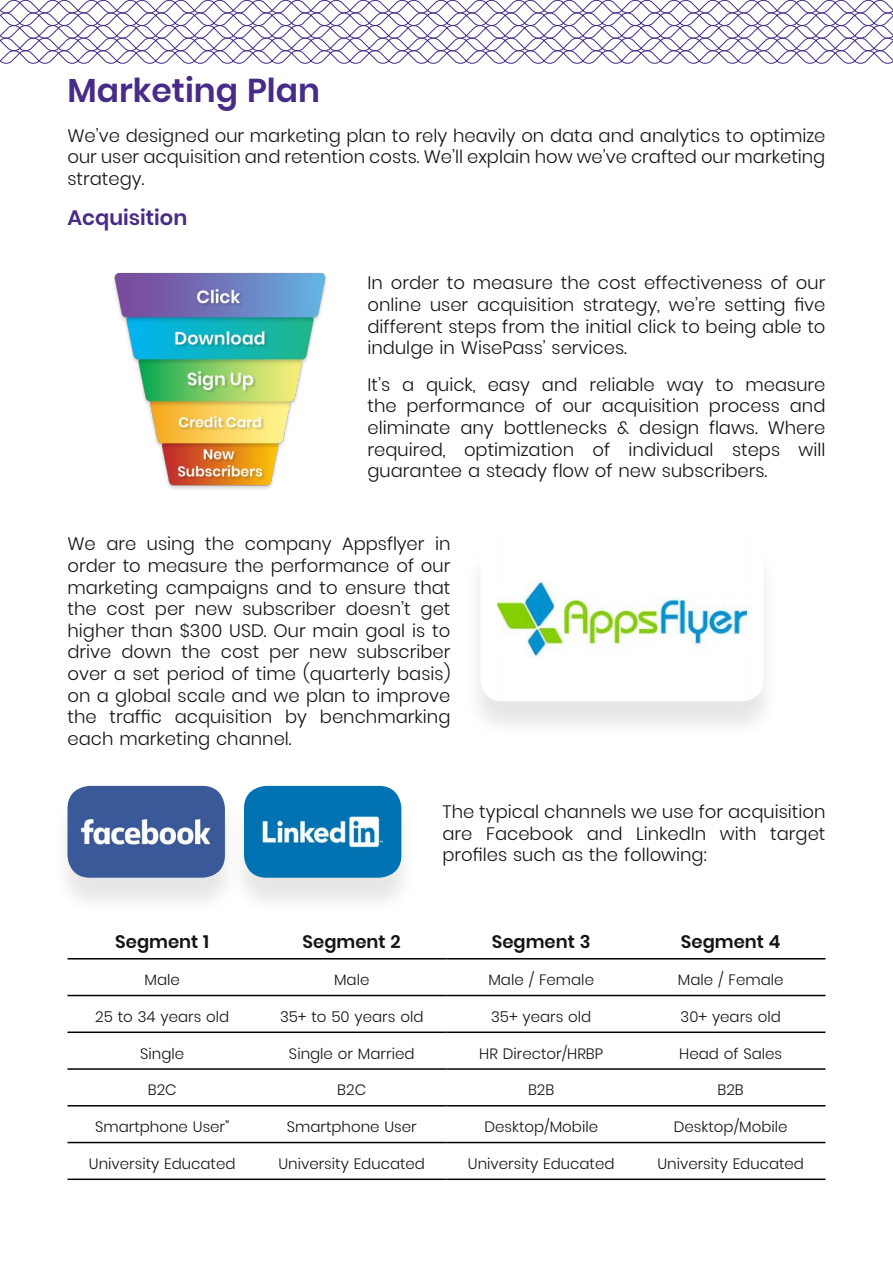
<style>
.page{position:relative;width:893px;height:1263px;background:#fff}
.page>*{position:absolute;margin:0;border:0;box-sizing:border-box;transform-origin:0 0}
.Heading_2{font:600 33px "Poppins";color:#482b88}
.Heading_4{font:600 21px "Poppins";color:#482b88}
.t1{font:300 18px/21.6px "Poppins";color:#141414;text-align:justify}
.Profile_Description{font:600 18px "Poppins";color:#141414}
.Profile_Description-2{font:300 15px "Poppins";color:#141414}
</style>
<div class="page">
<svg style="left:0;top:0;width:893px;height:64px"></svg>
<hr style="left:68px;top:958px;width:189px;height:1px;background:#000">
<hr style="left:257px;top:958px;width:189px;height:1px;background:#000">
<hr style="left:446px;top:958px;width:190px;height:1px;background:#000">
<hr style="left:636px;top:958px;width:189px;height:1px;background:#000">
<hr style="left:68px;top:995px;width:189px;height:1px;background:#000">
<hr style="left:257px;top:995px;width:189px;height:1px;background:#000">
<hr style="left:446px;top:995px;width:190px;height:1px;background:#000">
<hr style="left:636px;top:995px;width:189px;height:1px;background:#000">
<hr style="left:68px;top:1031px;width:189px;height:2px;background:#000">
<hr style="left:257px;top:1031px;width:189px;height:2px;background:#000">
<hr style="left:446px;top:1031px;width:190px;height:2px;background:#000">
<hr style="left:636px;top:1031px;width:189px;height:2px;background:#000">
<hr style="left:68px;top:1068px;width:189px;height:2px;background:#000">
<hr style="left:257px;top:1068px;width:189px;height:2px;background:#000">
<hr style="left:446px;top:1068px;width:190px;height:2px;background:#000">
<hr style="left:636px;top:1068px;width:189px;height:2px;background:#000">
<hr style="left:68px;top:1105px;width:189px;height:1px;background:#000">
<hr style="left:257px;top:1105px;width:189px;height:1px;background:#000">
<hr style="left:446px;top:1105px;width:190px;height:1px;background:#000">
<hr style="left:636px;top:1105px;width:189px;height:1px;background:#000">
<hr style="left:68px;top:1142px;width:189px;height:1px;background:#000">
<hr style="left:257px;top:1142px;width:189px;height:1px;background:#000">
<hr style="left:446px;top:1142px;width:190px;height:1px;background:#000">
<hr style="left:636px;top:1142px;width:189px;height:1px;background:#000">
<hr style="left:68px;top:1178px;width:189px;height:2px;background:#000">
<hr style="left:257px;top:1178px;width:189px;height:2px;background:#000">
<hr style="left:446px;top:1178px;width:190px;height:2px;background:#000">
<hr style="left:636px;top:1178px;width:189px;height:2px;background:#000">
<img style="left:113px;top:272px;width:214px;height:217px">
<div style="left:464px;top:542px;width:316px;height:199px;background:#000;opacity:.1"></div>
<img style="left:480px;top:542px;width:284px;height:159px">
<div style="left:227px;top:791px;width:191px;height:126px;background:#000;opacity:.1"></div>
<img style="left:244px;top:786px;width:157px;height:92px">
<div style="left:51px;top:791px;width:190px;height:126px;background:#000;opacity:.1"></div>
<img style="left:68px;top:786px;width:157px;height:92px">
<p class="Heading_2" style="left:68px;top:71px;width:254px">Marketing Plan</p>
<p class="t1" style="left:68px;top:125px;width:759px">We’ve designed our marketing plan to rely heavily on data and analytics to optimize our user acquisition and retention costs. We’ll explain how we’ve crafted our marketing strategy.</p>
<p class="Heading_4" style="left:68px;top:206px;width:121px">Acquisition</p>
<p class="t1" style="left:368px;top:272px;width:459px">In order to measure the cost effectiveness of our online user acquisition strategy, we’re setting five different steps from the initial click to being able to indulge in WisePass’ services.</p>
<p class="t1" style="left:368px;top:374px;width:459px">It’s a quick, easy and reliable way to measure the performance of our acquisition process and eliminate any bottlenecks &amp; design flaws. Where required, optimization of individual steps will guarantee a steady flow of new subscribers.</p>
<p class="t1" style="left:68px;top:533px;width:384px">We are using the company Appsflyer in order to measure the performance of our marketing campaigns and to ensure that the cost per new subscriber doesn’t get higher than $300 USD. Our main goal is to drive down the cost per new subscriber over a set period of time (quarterly basis) on a global scale and we plan to improve the traffic acquisition by benchmarking each marketing channel.</p>
<p class="t1" style="left:442px;top:801px;width:384px">The typical channels we use for acquisition are Facebook and LinkedIn with target profiles such as the following:</p>
<p class="Profile_Description" style="left:115px;top:931px;width:95px">Segment 1</p>
<p class="Profile_Description" style="left:303px;top:931px;width:100px">Segment 2</p>
<p class="Profile_Description" style="left:492px;top:931px;width:100px">Segment 3</p>
<p class="Profile_Description" style="left:681px;top:931px;width:101px">Segment 4</p>
<p class="Profile_Description-2" style="left:145px;top:971px;width:37px">Male</p>
<p class="Profile_Description-2" style="left:334px;top:971px;width:37px">Male</p>
<p class="Profile_Description-2" style="left:488px;top:971px;width:107px">Male / Female</p>
<p class="Profile_Description-2" style="left:678px;top:971px;width:107px">Male / Female</p>
<p class="Profile_Description-2" style="left:95px;top:1008px;width:136px">25 to 34 years old</p>
<p class="Profile_Description-2" style="left:280px;top:1008px;width:145px">35+ to 50 years old</p>
<p class="Profile_Description-2" style="left:491px;top:1008px;width:102px">35+ years old</p>
<p class="Profile_Description-2" style="left:681px;top:1008px;width:102px">30+ years old</p>
<p class="Profile_Description-2" style="left:140px;top:1044px;width:46px">Single</p>
<p class="Profile_Description-2" style="left:289px;top:1044px;width:127px">Single or Married</p>
<p class="Profile_Description-2" style="left:479px;top:1044px;width:125px">HR Director/HRBP</p>
<p class="Profile_Description-2" style="left:679px;top:1044px;width:104px">Head of Sales</p>
<p class="Profile_Description-2" style="left:148px;top:1081px;width:30px">B2C</p>
<p class="Profile_Description-2" style="left:337px;top:1081px;width:30px">B2C</p>
<p class="Profile_Description-2" style="left:528px;top:1081px;width:28px">B2B</p>
<p class="Profile_Description-2" style="left:718px;top:1081px;width:28px">B2B</p>
<p class="Profile_Description-2" style="left:95px;top:1118px;width:136px">Smartphone User”</p>
<p class="Profile_Description-2" style="left:287px;top:1118px;width:132px">Smartphone User</p>
<p class="Profile_Description-2" style="left:484px;top:1118px;width:115px">Desktop/Mobile</p>
<p class="Profile_Description-2" style="left:674px;top:1118px;width:115px">Desktop/Mobile</p>
<p class="Profile_Description-2" style="left:89px;top:1155px;width:148px">University Educated</p>
<p class="Profile_Description-2" style="left:278px;top:1155px;width:148px">University Educated</p>
<p class="Profile_Description-2" style="left:468px;top:1155px;width:148px">University Educated</p>
<p class="Profile_Description-2" style="left:657px;top:1155px;width:148px">University Educated</p>
</div>
